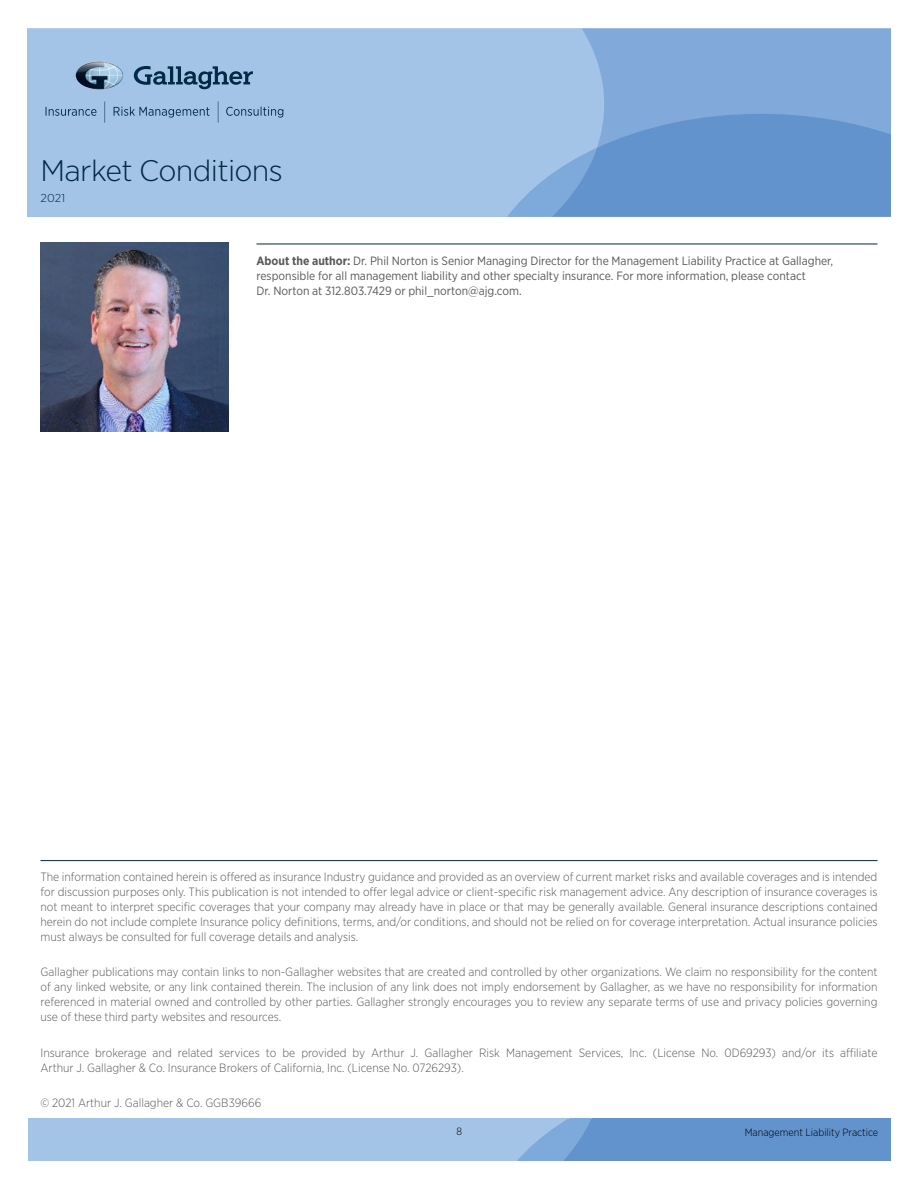
<style>
.page{position:relative;width:918px;height:1188px;background:#fff}
.page>*{position:absolute;margin:0;border:0;box-sizing:border-box;transform-origin:0 0}
.t1{font:300 29.7px "Gotham Narrow";letter-spacing:-.02em;color:#002b44;scale:1.11 1}
.Disclaimer{font:300 12px/15px "Gotham Narrow";color:#58595b;text-align:justify}
.About_the_author{font:12px/15px "Gotham Narrow";color:#58595b}
.t2{font:300 11.55px "Gotham Narrow";color:#002b44;scale:1.11 1}
.t3{font:300 10.5px "Gotham Narrow";color:#000}
.s1{font-weight:700}
</style>
<div class="page">
<div style="left:27px;top:28px;width:577px;height:189px;background:#a4c4e7"></div>
<svg style="left:507px;top:29px;width:384px;height:188px;background:#7ba5d7"></svg>
<svg style="left:134px;top:66px;width:119px;height:23px;background:#698dad"></svg>
<img style="left:76px;top:61px;width:47px;height:28px">
<svg style="left:46px;top:107px;width:51px;height:9px"></svg>
<svg style="left:114px;top:107px;width:95px;height:11px"></svg>
<svg style="left:226px;top:107px;width:57px;height:11px"></svg>
<svg style="left:218px;top:102px;width:1px;height:21px"></svg>
<svg style="left:105px;top:102px;width:1px;height:21px"></svg>
<svg style="left:28px;top:1119px;width:863px;height:42px;background:#8ab1dd"></svg>
<hr style="left:40px;top:860px;width:838px;height:1px;background:#002b44">
<hr style="left:256px;top:244px;width:622px;height:1px;background:#002b44">
<img style="left:40px;top:243px;width:189px;height:188px">
<h1 class="t1" style="left:40px;top:153px;width:220px">Market Conditions</h1>
<p class="t2" style="left:40px;top:191px;width:24px">2021</p>
<p class="About_the_author" style="left:256px;top:253px;width:578px"><span class="s1">About the author:</span> Dr. Phil Norton is Senior Managing Director for the Management Liability Practice at Gallagher, responsible for all management liability and other specialty insurance. For more information, please contact<br>Dr. Norton at 312.803.7429 or phil_norton@ajg.com.</p>
<p class="Disclaimer" style="left:40px;top:869px;width:839px">The information contained herein is offered as insurance Industry guidance and provided as an overview of current market risks and available coverages and is intended for discussion purposes only. This publication is not intended to offer legal advice or client-specific risk management advice. Any description of insurance coverages is not meant to interpret specific coverages that your company may already have in place or that may be generally available. General insurance descriptions contained herein do not include complete Insurance policy definitions, terms, and/or conditions, and should not be relied on for coverage interpretation. Actual insurance policies must always be consulted for full coverage details and analysis.</p>
<p class="Disclaimer" style="left:40px;top:964px;width:839px">Gallagher publications may contain links to non-Gallagher websites that are created and controlled by other organizations. We claim no responsibility for the content of any linked website, or any link contained therein. The inclusion of any link does not imply endorsement by Gallagher, as we have no responsibility for information referenced in material owned and controlled by other parties. Gallagher strongly encourages you to review any separate terms of use and privacy policies governing use of these third party websites and resources.</p>
<p class="Disclaimer" style="left:40px;top:1045px;width:838px">Insurance brokerage and related services to be provided by Arthur J. Gallagher Risk Management Services, Inc. (License No. 0D69293) and/or its affiliate<br>Arthur J. Gallagher &amp; Co. Insurance Brokers of California, Inc. (License No. 0726293).</p>
<p class="Disclaimer" style="left:40px;top:1095px;width:222px">© 2021 Arthur J. Gallagher &amp; Co. GGB39666</p>
<p class="t3" style="left:457px;top:1125px;width:7px">8</p>
<p class="t3" style="left:745px;top:1126px;width:135px">Management Liability Practice</p>
</div>
